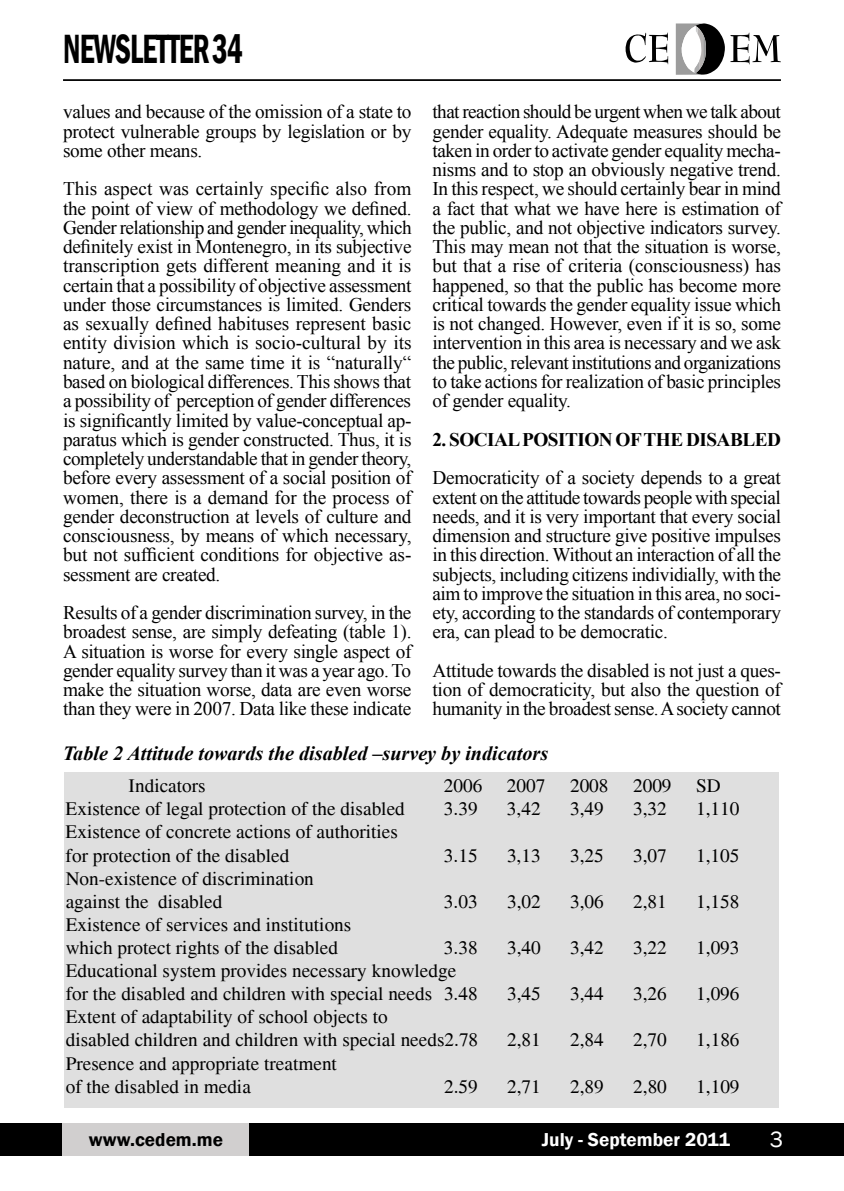
<style>
.page{position:relative;width:844px;height:1191px;background:#fff}
.page>*{position:absolute;margin:0;border:0;box-sizing:border-box;transform-origin:0 0}
.t1{font:600 condensed 42px "Franklin Gothic";letter-spacing:-.025em;color:#000;scale:.74 1}
.t2{font:22.75px "Franklin Gothic";color:#fff}
.t3{font:italic 700 20.12px "Times New Roman";color:#000}
.t4{font:19.25px/19.2px "Times New Roman";letter-spacing:-.015em;color:#000;text-align:justify}
.t5{font:19.25px/23.1px "Times";color:#000}
.t6{font:700 19.25px "Times New Roman";letter-spacing:-.025em;color:#000}
.t7{font:600 19.25px "Franklin Gothic";color:#fff}
.t8{font:600 19.25px "Franklin Gothic";color:#000}
</style>
<div class="page">
<hr style="left:63px;top:79px;width:717px;height:2px;background:#000">
<svg style="left:625px;top:33px;width:43px;height:31px"></svg>
<svg style="left:730px;top:33px;width:50px;height:31px"></svg>
<svg style="left:675px;top:23px;width:49px;height:52px"></svg>
<div style="left:0;top:1123px;width:843px;height:32px;background:#000"></div>
<div style="left:63px;top:1123px;width:186px;height:32px;background:#d1cfcf"></div>
<div style="left:65px;top:772px;width:713px;height:335px;background:#dfdfdf"></div>
<h1 class="t1" style="left:63px;top:21px;width:244px">NEWSLETTER 34</h1>
<p class="t4" style="left:63px;top:102px;width:350px">values and because of the omission of a state to protect vulnerable groups by legislation or by some other means.</p>
<p class="t4" style="left:63px;top:179px;width:350px">This aspect was certainly specific also from the point of view of methodology we defined.<br>Gender relationship and gender inequality, which definitely exist in Montenegro, in its subjective transcription gets different meaning and it is certain that a possibility of objective assessment under those circumstances is limited. Genders as sexually defined habituses represent basic entity division which is socio-cultural by its nature, and at the same time it is “naturally“ based on biological differences. This shows that a possibility of perception of gender differences is significantly limited by value-conceptual ap&shy;paratus which is gender constructed. Thus, it is completely understandable that in gender theory, before every assessment of a social position of women, there is a demand for the process of gender deconstruction at levels of culture and consciousness, by means of which necessary, but not sufficient conditions for objective as&shy;sessment are created.</p>
<p class="t4" style="left:63px;top:602px;width:350px">Results of a gender discrimination survey, in the broadest sense, are simply defeating (table 1).<br>A situation is worse for every single aspect of gender equality survey than it was a year ago. To make the situation worse, data are even worse than they were in 2007. Data like these indicate</p>
<p class="t4" style="left:432px;top:102px;width:350px">that reaction should be urgent when we talk about gender equality. Adequate measures should be taken in order to activate gender equality mecha&shy;nisms and to stop an obviously negative trend.<br>In this respect, we should certainly bear in mind a fact that what we have here is estimation of the public, and not objective indicators survey.<br>This may mean not that the situation is worse, but that a rise of criteria (consciousness) has happened, so that the public has become more critical towards the gender equality issue which is not changed. However, even if it is so, some intervention in this area is necessary and we ask the public, relevant institutions and organizations to take actions for realization of basic principles of gender equality.</p>
<p class="t6" style="left:432px;top:428px;width:350px">2. SOCIAL POSITION OF THE DISABLED</p>
<p class="t4" style="left:432px;top:468px;width:350px">Democraticity of a society depends to a great extent on the attitude towards people with special needs, and it is very important that every social dimension and structure give positive impulses in this direction. Without an interaction of all the subjects, including citizens individially, with the aim to improve the situation in this area, no soci&shy;ety, according to the standards of contemporary era, can plead to be democratic.</p>
<p class="t4" style="left:432px;top:660px;width:350px">Attitude towards the disabled is not just a ques&shy;tion of democraticity, but also the question of humanity in the broadest sense. A society cannot</p>
<p class="t3" style="left:63px;top:741px;width:486px">Table 2 Attitude towards the disabled –survey by indicators</p>
<p class="t5" style="left:129px;top:774px;width:78px">Indicators</p>
<p class="t5" style="left:444px;top:774px;width:40px">2006</p>
<p class="t5" style="left:507px;top:774px;width:40px">2007</p>
<p class="t5" style="left:570px;top:774px;width:40px">2008</p>
<p class="t5" style="left:633px;top:774px;width:40px">2009</p>
<p class="t5" style="left:696px;top:774px;width:26px">SD</p>
<p class="t5" style="left:66px;top:797px;width:340px">Existence of legal protection of the disabled</p>
<p class="t5" style="left:444px;top:797px;width:35px">3.39</p>
<p class="t5" style="left:507px;top:797px;width:35px">3,42</p>
<p class="t5" style="left:570px;top:797px;width:35px">3,49</p>
<p class="t5" style="left:633px;top:797px;width:35px">3,32</p>
<p class="t5" style="left:696px;top:797px;width:45px">1,110</p>
<p class="t5" style="left:66px;top:820px;width:333px">Existence of concrete actions of authorities for protection of the disabled</p>
<p class="t5" style="left:444px;top:843px;width:35px">3.15</p>
<p class="t5" style="left:507px;top:843px;width:35px">3,13</p>
<p class="t5" style="left:570px;top:843px;width:35px">3,25</p>
<p class="t5" style="left:633px;top:843px;width:35px">3,07</p>
<p class="t5" style="left:696px;top:843px;width:45px">1,105</p>
<p class="t5" style="left:66px;top:867px;width:250px">Non-existence of discrimination against the disabled</p>
<p class="t5" style="left:444px;top:890px;width:35px">3.03</p>
<p class="t5" style="left:507px;top:890px;width:35px">3,02</p>
<p class="t5" style="left:570px;top:890px;width:35px">3,06</p>
<p class="t5" style="left:633px;top:890px;width:35px">2,81</p>
<p class="t5" style="left:696px;top:890px;width:45px">1,158</p>
<p class="t5" style="left:66px;top:913px;width:287px">Existence of services and institutions which protect rights of the disabled</p>
<p class="t5" style="left:444px;top:936px;width:35px">3.38</p>
<p class="t5" style="left:507px;top:936px;width:35px">3,40</p>
<p class="t5" style="left:570px;top:936px;width:35px">3,42</p>
<p class="t5" style="left:633px;top:936px;width:35px">3,22</p>
<p class="t5" style="left:696px;top:936px;width:45px">1,093</p>
<p class="t5" style="left:66px;top:959px;width:413px">Educational system provides necessary knowledge for the disabled and children with special needs 3.48</p>
<p class="t5" style="left:507px;top:982px;width:35px">3,45</p>
<p class="t5" style="left:570px;top:982px;width:35px">3,44</p>
<p class="t5" style="left:633px;top:982px;width:35px">3,26</p>
<p class="t5" style="left:696px;top:982px;width:45px">1,096</p>
<p class="t5" style="left:66px;top:1005px;width:414px">Extent of adaptability of school objects to<br>disabled children and children with special needs2.78</p>
<p class="t5" style="left:507px;top:1028px;width:35px">2,81</p>
<p class="t5" style="left:570px;top:1028px;width:35px">2,84</p>
<p class="t5" style="left:633px;top:1028px;width:35px">2,70</p>
<p class="t5" style="left:696px;top:1028px;width:45px">1,186</p>
<p class="t5" style="left:66px;top:1051px;width:273px">Presence and appropriate treatment of the disabled in media</p>
<p class="t5" style="left:444px;top:1074px;width:35px">2.59</p>
<p class="t5" style="left:507px;top:1074px;width:35px">2,71</p>
<p class="t5" style="left:570px;top:1074px;width:35px">2,89</p>
<p class="t5" style="left:633px;top:1074px;width:35px">2,80</p>
<p class="t5" style="left:696px;top:1074px;width:45px">1,109</p>
<p class="t8" style="left:89px;top:1127px;width:135px">www.cedem.me</p>
<p class="t7" style="left:541px;top:1127px;width:190px">July - September 2011</p>
<p class="t2" style="left:769px;top:1125px;width:15px">3</p>
</div>
